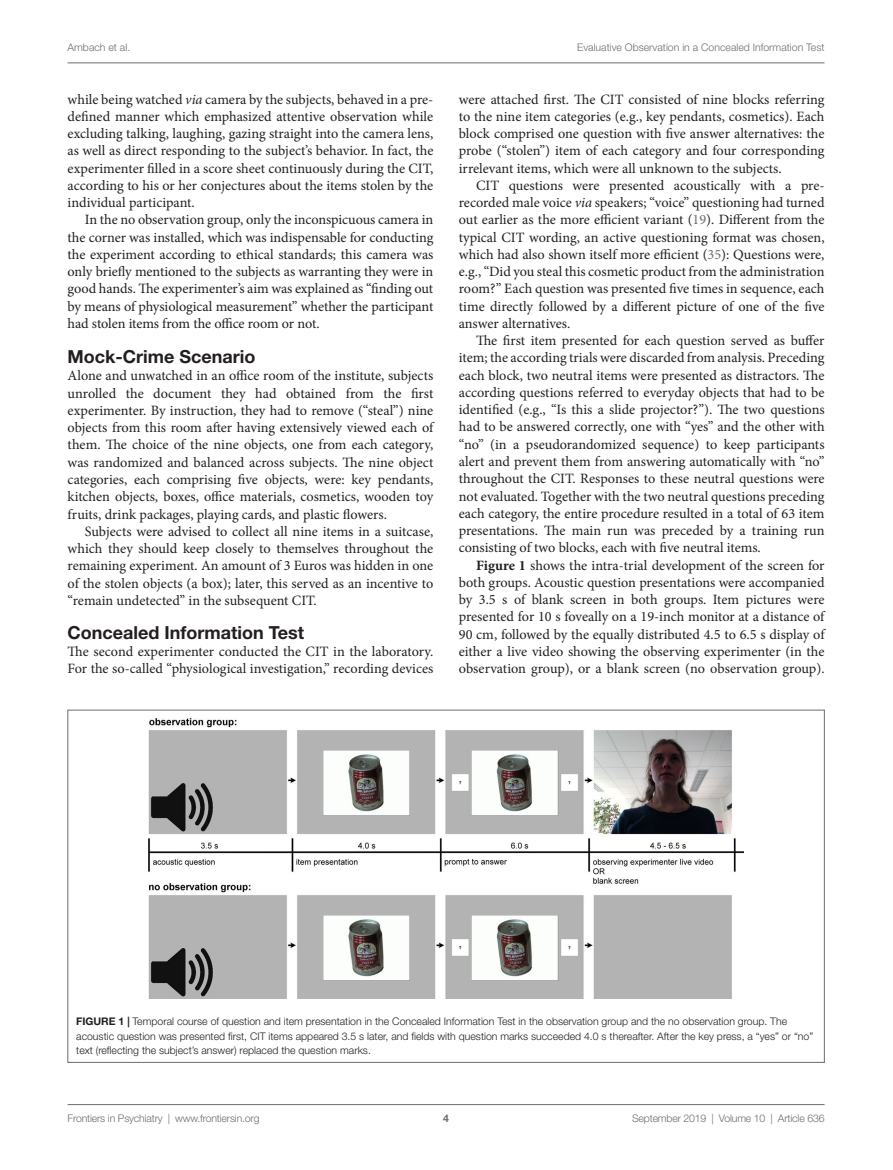
<style>
.page{position:relative;width:893px;height:1170px;background:#fff}
.page>*{position:absolute;margin:0;border:0;box-sizing:border-box;transform-origin:0 0}
._2{font:700 18px "Helvetica Neue LT Std";color:#231f20}
.T{font:14.25px/17.2px "Minion Pro";letter-spacing:-.005em;color:#231f20;text-align:justify}
.T1{font:14.25px/17.2px "Minion Pro";color:#231f20;text-align:justify}
.FC{font:300 10.5px/14.2px "Helvetica Neue LT Std";color:#231f20}
.t1{font:300 10.5px "Helvetica Neue LT Std";letter-spacing:-.015em;color:#6c6d70}
.t2{font:700 10.5px "Helvetica Neue LT Std";color:#6c6d70}
.s1{font-style:italic}
.s2{color:#6c6d70}
.s3{font-weight:700}
</style>
<div class="page">
<hr style="left:68px;top:63px;width:756px;height:1px;background:#6c6d70">
<hr style="left:68px;top:1104px;width:756px;height:1px;background:#6c6d70">
<img style="left:148px;top:718px;width:596px;height:280px">
<p class="t1" style="left:68px;top:41px;width:64px">Ambach et al.</p>
<p class="t1" style="left:577px;top:41px;width:249px">Evaluative Observation in a Concealed Information Test</p>
<p class="T" style="left:68px;top:90px;width:367px">while being watched <span class="s1">via</span> camera by the subjects, behaved in a pre&shy;defined manner which emphasized attentive observation while excluding talking, laughing, gazing straight into the camera lens, as well as direct responding to the subject’s behavior. In fact, the experimenter filled in a score sheet continuously during the CIT, according to his or her conjectures about the items stolen by the individual participant.</p>
<p class="T" style="left:68px;top:211px;width:367px;text-indent:17px">In the no observation group, only the inconspicuous camera in the corner was installed, which was indispensable for conducting the experiment according to ethical standards; this camera was only briefly mentioned to the subjects as warranting they were in good hands. The experimenter’s aim was explained as “finding out by means of physiological measurement” whether the participant had stolen items from the office room or not.</p>
<p class="_2" style="left:68px;top:345px;width:189px">Mock-Crime Scenario</p>
<p class="T1" style="left:68px;top:367px;width:367px">Alone and unwatched in an office room of the institute, subjects unrolled the document they had obtained from the first experimenter. By instruction, they had to remove (“steal”) nine objects from this room after having extensively viewed each of them. The choice of the nine objects, one from each category, was randomized and balanced across subjects. The nine object categories, each comprising five objects, were: key pendants, kitchen objects, boxes, office materials, cosmetics, wooden toy fruits, drink packages, playing cards, and plastic flowers.</p>
<p class="T" style="left:68px;top:522px;width:367px;text-indent:17px">Subjects were advised to collect all nine items in a suitcase, which they should keep closely to themselves throughout the remaining experiment. An amount of 3 Euros was hidden in one of the stolen objects (a box); later, this served as an incentive to “remain undetected” in the subsequent CIT.</p>
<p class="_2" style="left:68px;top:621px;width:238px">Concealed Information Test</p>
<p class="T1" style="left:68px;top:642px;width:367px">The second experimenter conducted the CIT in the laboratory.<br>For the so-called “physiological investigation,” recording devices</p>
<p class="T1" style="left:459px;top:90px;width:367px">were attached first. The CIT consisted of nine blocks referring to the nine item categories (e.g., key pendants, cosmetics). Each block comprised one question with five answer alternatives: the probe (“stolen”) item of each category and four corresponding irrelevant items, which were all unknown to the subjects.</p>
<p class="T" style="left:459px;top:177px;width:367px;text-indent:17px">CIT questions were presented acoustically with a pre&shy;recorded male voice <span class="s1">via</span> speakers; “voice” questioning had turned out earlier as the more efficient variant (<span class="s2">19</span>). Different from the typical CIT wording, an active questioning format was chosen, which had also shown itself more efficient (<span class="s2">35</span>): Questions were, e.g., “Did you steal this cosmetic product from the administration room?” Each question was presented five times in sequence, each time directly followed by a different picture of one of the five answer alternatives.</p>
<p class="T" style="left:459px;top:332px;width:367px;text-indent:17px">The first item presented for each question served as buffer item; the according trials were discarded from analysis. Preceding each block, two neutral items were presented as distractors. The according questions referred to everyday objects that had to be identified (e.g., “Is this a slide projector?”). The two questions had to be answered correctly, one with “yes” and the other with “no” (in a pseudorandomized sequence) to keep participants alert and prevent them from answering automatically with “no” throughout the CIT. Responses to these neutral questions were not evaluated. Together with the two neutral questions preceding each category, the entire procedure resulted in a total of 63 item presentations. The main run was preceded by a training run consisting of two blocks, each with five neutral items.</p>
<p class="T" style="left:459px;top:556px;width:367px;text-indent:17px"><span class="s3">Figure 1</span> shows the intra-trial development of the screen for both groups. Acoustic question presentations were accompanied by 3.5 s of blank screen in both groups. Item pictures were presented for 10 s foveally on a 19-inch monitor at a distance of 90 cm, followed by the equally distributed 4.5 to 6.5 s display of either a live video showing the observing experimenter (in the observation group), or a blank screen (no observation group).</p>
<p class="FC" style="left:76px;top:1014px;width:738px"><span class="s3">FIGURE 1 |</span> Temporal course of question and item presentation in the Concealed Information Test in the observation group and the no observation group. The acoustic question was presented first, CIT items appeared 3.5 s later, and fields with question marks succeeded 4.0 s thereafter. After the key press, a “yes” or “no” text (reflecting the subject’s answer) replaced the question marks.</p>
<p class="t1" style="left:68px;top:1111px;width:193px">Frontiers in Psychiatry | www.frontiersin.org</p>
<p class="t2" style="left:443px;top:1111px;width:7px">4</p>
<p class="t1" style="left:632px;top:1111px;width:194px">September 2019 | Volume 10 | Article 636</p>
</div>
